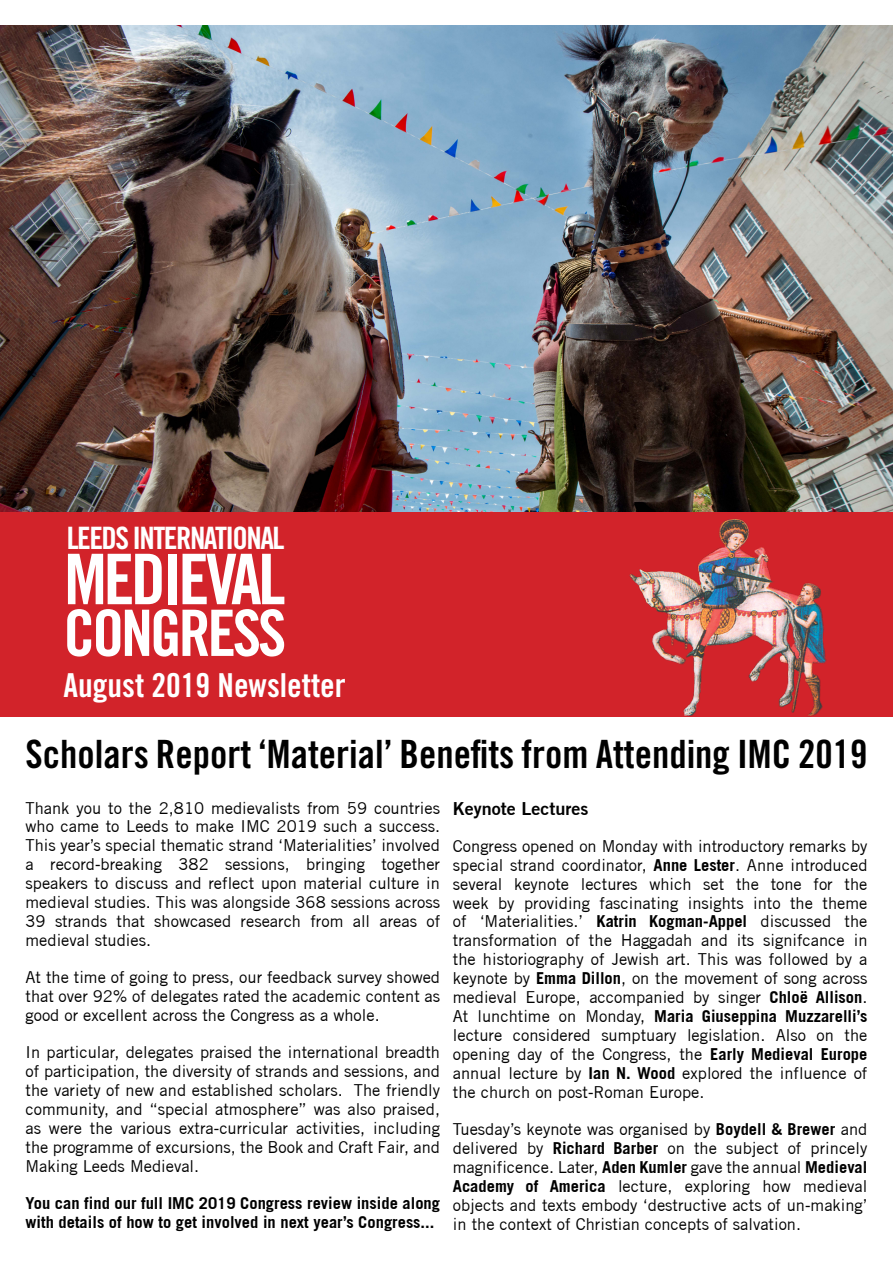
<style>
.page{position:relative;width:893px;height:1263px;background:#fff}
.page>*{position:absolute;margin:0;border:0;box-sizing:border-box;transform-origin:0 0}
.t1{font:69.9px "Trade Gothic LT Std Bd Cn 20";letter-spacing:-.05em;color:#fff}
.t2{font:64.05px "Trade Gothic LT Std Bd Cn 20";letter-spacing:-.05em;color:#fff}
.t3{font:39px "Trade Gothic LT Std Bd Cn 20";color:#000}
.t4{font:33px "Trade Gothic LT Std Bd Cn 20";color:#fff}
.t5{font:30.9px "Trade Gothic LT Std Bd Cn 20";letter-spacing:-.05em;color:#fff}
.t6{font:700 18px "Trade Gothic No.2";color:#000}
.t7{font:16.5px/18.9px "Trade Gothic";color:#000;text-align:justify}
.t8{font:700 16.5px/18.9px "Trade Gothic";color:#000}
.s1{font-weight:700}
</style>
<div class="page">
<img style="left:0;top:26px;width:893px;height:486px">
<div style="left:0;top:512px;width:893px;height:151px;background:#d2232a"></div>
<div style="left:0;top:662px;width:893px;height:54px;background:#d2232a"></div>
<img style="left:629px;top:518px;width:197px;height:198px">
<h3 class="t5" style="left:67px;top:519px;width:219px">LEEDS INTERNATIONAL</h3>
<h1 class="t1" style="left:64px;top:537px;width:223px">MEDIEVAL</h1>
<h2 class="t2" style="left:63px;top:594px;width:224px">CONGRESS</h2>
<h3 class="t4" style="left:64px;top:665px;width:284px">August 2019 Newsletter</h3>
<h3 class="t3" style="left:26px;top:730px;width:843px">Scholars Report ‘Material’ Benefits from Attending IMC 2019</h3>
<p class="t7" style="left:26px;top:798px;width:416px">Thank you to the 2,810 medievalists from 59 countries who came to Leeds to make IMC 2019 such a success.<br>This year’s special thematic strand ‘Materialities’ involved a record-breaking 382 sessions, bringing together speakers to discuss and reflect upon material culture in medieval studies. This was alongside 368 sessions across 39 strands that showcased research from all areas of medieval studies.</p>
<p class="t7" style="left:26px;top:968px;width:416px">At the time of going to press, our feedback survey showed that over 92% of delegates rated the academic content as good or excellent across the Congress as a whole.</p>
<p class="t7" style="left:26px;top:1043px;width:416px">In particular, delegates praised the international breadth of participation, the diversity of strands and sessions, and the variety of new and established scholars. The friendly community, and “special atmosphere” was also praised, as were the various extra-curricular activities, including the programme of excursions, the Book and Craft Fair, and Making Leeds Medieval.</p>
<p class="t8" style="left:26px;top:1193px;width:416px">You can find our full IMC 2019 Congress review inside along with details of how to get involved in next year’s Congress...</p>
<p class="t6" style="left:453px;top:797px;width:137px">Keynote Lectures</p>
<p class="t7" style="left:453px;top:836px;width:416px">Congress opened on Monday with introductory remarks by special strand coordinator, <span class="s1">Anne Lester</span>. Anne introduced several keynote lectures which set the tone for the week by providing fascinating insights into the theme of ‘Materialities.’ <span class="s1">Katrin Kogman-Appel</span> discussed the transformation of the Haggadah and its signifcance in the historiography of Jewish art. This was followed by a keynote by <span class="s1">Emma Dillon</span>, on the movement of song across medieval Europe, accompanied by singer <span class="s1">Chloë Allison</span>.<br>At lunchtime on Monday, <span class="s1">Maria Giuseppina Muzzarelli’s </span>lecture considered sumptuary legislation. Also on the opening day of the Congress, the <span class="s1">Early Medieval Europe </span>annual lecture by <span class="s1">Ian N. Wood</span> explored the influence of the church on post-Roman Europe.</p>
<p class="t7" style="left:453px;top:1120px;width:416px">Tuesday’s keynote was organised by <span class="s1">Boydell &amp; Brewer</span> and delivered by <span class="s1">Richard Barber</span> on the subject of princely magnificence. Later, <span class="s1">Aden Kumler</span> gave the annual <span class="s1">Medieval Academy of America</span> lecture, exploring how medieval objects and texts embody ‘destructive acts of un-making’ in the context of Christian concepts of salvation.</p>
</div>
